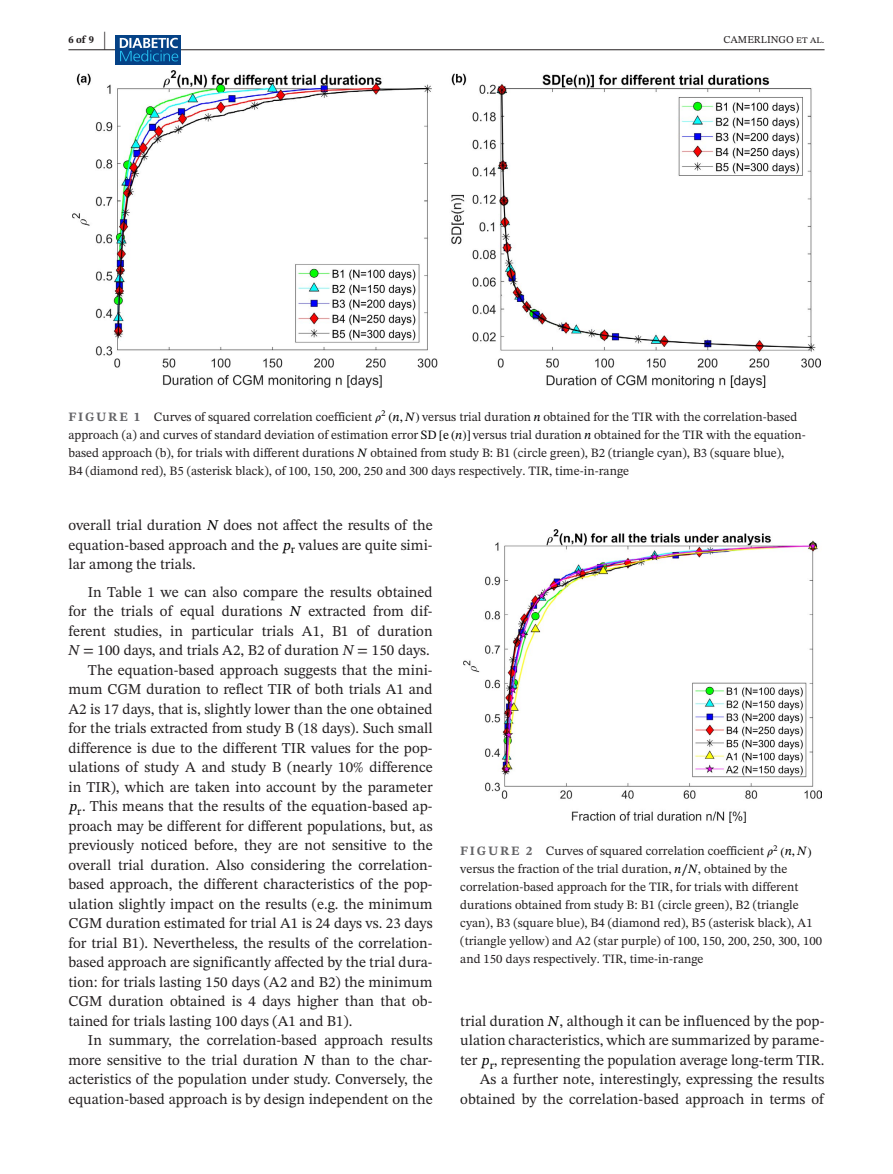
<style>
.page{position:relative;width:893px;height:1174px;background:#fff}
.page>*{position:absolute;margin:0;border:0;box-sizing:border-box;transform-origin:0 0}
.t1{font:15px/19.5px "STIX Two Text";color:#231f20;text-align:justify}
.t2{font:12.75px/18px "STIX Two Text";color:#231f20}
.t3{font:10.5px "STIX Two Text";color:#231f20}
.t4{font:700 10.5px "STIX Two Text";color:#231f20}
.s1{font-size:21px}
.s2{font-weight:700;color:#636366}
.s3{font-family:"STIX Math";font-style:italic;color:#000}
.s4{font-family:"STIX Math";color:#000}
.s5{font-style:italic;color:#000}
.s6{color:#000}
.s7{font-style:italic}
</style>
<div class="page">
<hr style="left:68px;top:49px;width:756px;height:1px;background:#231f20">
<div style="left:116px;top:35px;width:65px;height:30px;background:#054286"></div>
<svg style="left:120px;top:38px;width:58px;height:23px"></svg>
<img style="left:72px;top:70px;width:749px;height:318px">
<img style="left:464px;top:529px;width:357px;height:293px">
<p class="t4" style="left:68px;top:32px;width:39px">6 of 9 <span class="s1">|</span></p>
<p class="t3" style="left:723px;top:32px;width:103px">CAMERLINGO et al.</p>
<p class="t2" style="left:68px;top:407px;width:739px"><span class="s2">FIGURE 1</span> Curves of squared correlation coefficient <span class="s3">𝜌</span><sup>2</sup> <span class="s4">(</span><span class="s5">n</span><span class="s6">,</span> <span class="s5">N</span><span class="s4">)</span> versus trial duration <span class="s5">n</span> obtained for the TIR with the correlation-based approach (a) and curves of standard deviation of estimation error <span class="s6">SD</span> <span class="s4">[</span><span class="s6">e</span> <span class="s4">(</span><span class="s5">n</span><span class="s4">)]</span> versus trial duration <span class="s5">n</span> obtained for the TIR with the equation&shy;based approach (b), for trials with different durations <span class="s5">N</span> obtained from study B: B1 (circle green), B2 (triangle cyan), B3 (square blue),<br>B4 (diamond red), B5 (asterisk black), of 100, 150, 200, 250 and 300 days respectively. TIR, time-in-range</p>
<p class="t1" style="left:68px;top:515px;width:366px">overall trial duration <span class="s5">N</span> does not affect the results of the equation-based approach and the <span class="s5">p</span><sub>r</sub> values are quite simi&shy;lar among the trials.</p>
<p class="t1" style="left:88px;top:582px;width:346px">In Table 1 we can also compare the results obtained</p>
<p class="t1" style="left:68px;top:601px;width:366px">for the trials of equal durations <span class="s5">N</span> extracted from dif-</p>
<p class="t1" style="left:68px;top:621px;width:366px">ferent studies, in particular trials A1, B1 of duration</p>
<p class="t1" style="left:68px;top:640px;width:363px"><span class="s7">N</span> = 100 days, and trials A2, B2 of duration <span class="s7">N</span> = 150 days.</p>
<p class="t1" style="left:88px;top:660px;width:346px">The equation-based approach suggests that the mini-</p>
<p class="t1" style="left:68px;top:679px;width:366px">mum CGM duration to reflect TIR of both trials A1 and</p>
<p class="t1" style="left:68px;top:699px;width:366px">A2 is 17 days, that is, slightly lower than the one obtained</p>
<p class="t1" style="left:68px;top:718px;width:366px">for the trials extracted from study B (18 days). Such small</p>
<p class="t1" style="left:68px;top:738px;width:366px">difference is due to the different TIR values for the pop-</p>
<p class="t1" style="left:68px;top:757px;width:366px">ulations of study A and study B (nearly 10% difference</p>
<p class="t1" style="left:68px;top:777px;width:366px">in TIR), which are taken into account by the parameter</p>
<p class="t1" style="left:69px;top:796px;width:365px"><span class="s5">p</span><sub>r</sub>. This means that the results of the equation-based ap-</p>
<p class="t1" style="left:68px;top:816px;width:366px">proach may be different for different populations, but, as</p>
<p class="t1" style="left:68px;top:835px;width:366px">previously noticed before, they are not sensitive to the</p>
<p class="t1" style="left:68px;top:855px;width:366px">overall trial duration. Also considering the correlation-</p>
<p class="t1" style="left:68px;top:874px;width:366px">based approach, the different characteristics of the pop-</p>
<p class="t1" style="left:68px;top:894px;width:366px">ulation slightly impact on the results (e.g. the minimum</p>
<p class="t1" style="left:68px;top:913px;width:366px">CGM duration estimated for trial A1 is 24 days vs. 23 days</p>
<p class="t1" style="left:68px;top:933px;width:366px">for trial B1). Nevertheless, the results of the correlation-</p>
<p class="t1" style="left:68px;top:952px;width:366px">based approach are significantly affected by the trial dura-</p>
<p class="t1" style="left:68px;top:972px;width:366px">tion: for trials lasting 150 days (A2 and B2) the minimum</p>
<p class="t1" style="left:68px;top:991px;width:366px">CGM duration obtained is 4 days higher than that ob-</p>
<p class="t1" style="left:68px;top:1011px;width:285px">tained for trials lasting 100 days (A1 and B1).</p>
<p class="t1" style="left:88px;top:1030px;width:346px">In summary, the correlation-based approach results</p>
<p class="t1" style="left:68px;top:1050px;width:366px">more sensitive to the trial duration <span class="s5">N</span> than to the char-</p>
<p class="t1" style="left:68px;top:1069px;width:366px">acteristics of the population under study. Conversely, the</p>
<p class="t1" style="left:68px;top:1089px;width:366px">equation-based approach is by design independent on the</p>
<p class="t2" style="left:460px;top:842px;width:363px"><span class="s2">FIGURE 2</span> Curves of squared correlation coefficient <span class="s3">𝜌</span><sup>2</sup> <span class="s4">(</span><span class="s5">n</span><span class="s6">,</span> <span class="s5">N</span><span class="s4">) </span>versus the fraction of the trial duration, <span class="s5">n</span><span class="s4">∕</span><span class="s5">N</span>, obtained by the correlation-based approach for the TIR, for trials with different durations obtained from study B: B1 (circle green), B2 (triangle cyan), B3 (square blue), B4 (diamond red), B5 (asterisk black), A1 (triangle yellow) and A2 (star purple) of 100, 150, 200, 250, 300, 100 and 150 days respectively. TIR, time-in-range</p>
<p class="t1" style="left:460px;top:1011px;width:366px;text-align:right">trial duration <span class="s5">N</span>, although it can be influenced by the pop&shy;ulation characteristics, which are summarized by parame&shy;ter <span class="s5">p</span><sub>r</sub>, representing the population average long-term TIR.<br>As a further note, interestingly, expressing the results obtained by the correlation-based approach in terms of</p>
</div>
